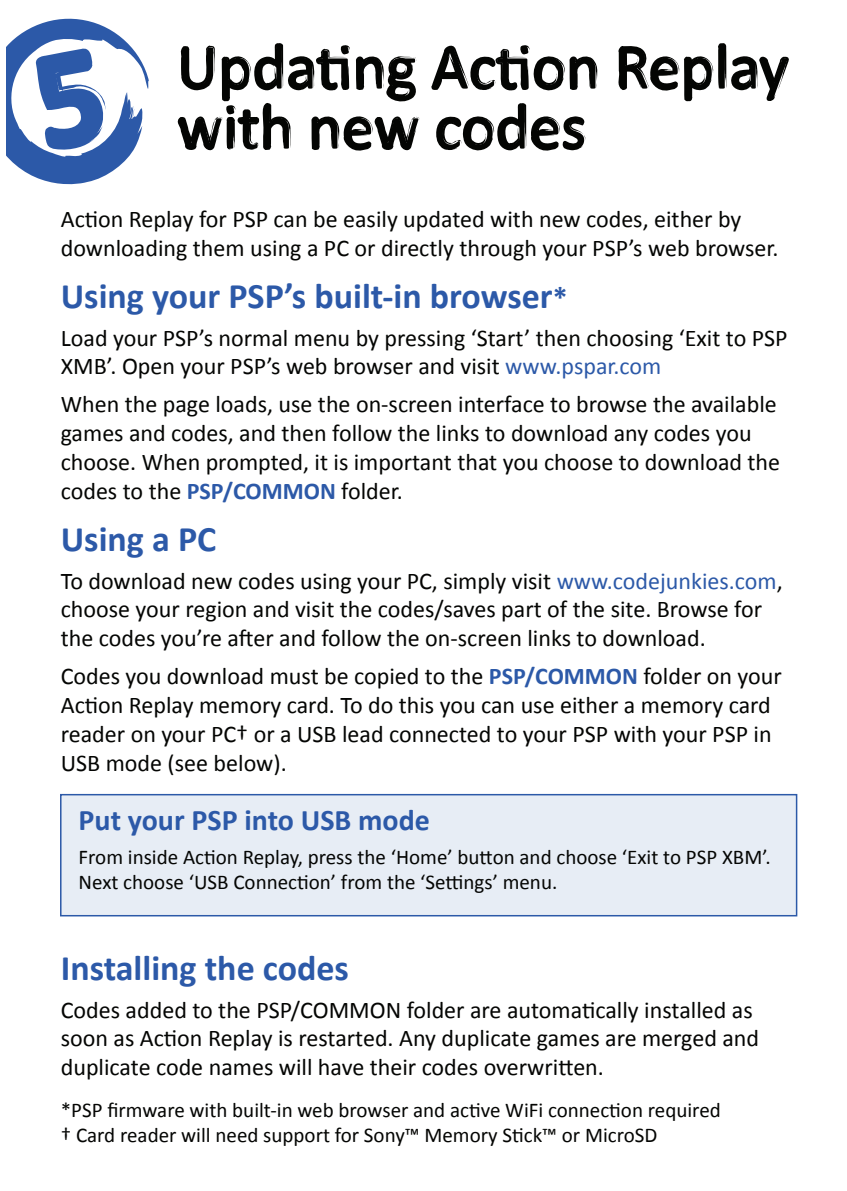
<style>
.page{position:relative;width:847px;height:1191px;background:#fff}
.page>*{position:absolute;margin:0;border:0;box-sizing:border-box;transform-origin:0 0}
.t1{font:700 36px "Calibri";color:#2c59a8}
.t2{font:700 30px "Calibri";color:#2c59a8}
.t3{font:24px/28.8px "Calibri";color:#040503}
.t4{font:21px/25.2px "Calibri";color:#040503}
.s1{font-size:30px}
.s2{color:#2c59a8}
.s3{font-weight:700;color:#2c59a8}
</style>
<div class="page">
<div style="left:60px;top:794px;width:737px;height:122px;background:#e7edf5;border:2px solid #2c59a8"></div>
<svg style="left:431px;top:45px;width:167px;height:46px"></svg>
<svg style="left:618px;top:43px;width:171px;height:59px"></svg>
<svg style="left:177px;top:43px;width:243px;height:108px"></svg>
<svg style="left:436px;top:103px;width:149px;height:48px"></svg>
<svg style="left:6px;top:18px;width:143px;height:167px"></svg>
<p class="t3" style="left:61px;top:203px;width:719px">Action Replay for PSP can be easily updated with new codes, either by downloading them using a PC or directly through your PSP’s web browser.</p>
<p class="t1" style="left:61px;top:273px;width:508px">Using your PSP’s built-in browser<span class="s1">*</span></p>
<p class="t3" style="left:61px;top:322px;width:728px">Load your PSP’s normal menu by pressing ‘Start’ then choosing ‘Exit to PSP<br>XMB’. Open your PSP’s web browser and visit <span class="s2">www.pspar.com</span></p>
<p class="t3" style="left:61px;top:389px;width:720px">When the page loads, use the on-screen interface to browse the available games and codes, and then follow the links to download any codes you choose. When prompted, it is important that you choose to download the codes to the <span class="s3">PSP/COMMON</span> folder.</p>
<p class="t1" style="left:61px;top:516px;width:157px">Using a PC</p>
<p class="t3" style="left:61px;top:565px;width:723px">To download new codes using your PC, simply visit <span class="s2">www.codejunkies.com</span>, choose your region and visit the codes/saves part of the site. Browse for the codes you’re after and follow the on-screen links to download.</p>
<p class="t3" style="left:61px;top:660px;width:722px">Codes you download must be copied to the <span class="s3">PSP/COMMON</span> folder on your Action Replay memory card. To do this you can use either a memory card reader on your PC† or a USB lead connected to your PSP with your PSP in USB mode (see below).</p>
<p class="t2" style="left:79px;top:801px;width:353px">Put your PSP into USB mode</p>
<p class="t4" style="left:79px;top:843px;width:693px">From inside Action Replay, press the ‘Home’ button and choose ‘Exit to PSP XBM’.<br>Next choose ‘USB Connection’ from the ‘Settings’ menu.</p>
<p class="t1" style="left:61px;top:945px;width:289px">Installing the codes</p>
<p class="t3" style="left:61px;top:994px;width:699px">Codes added to the PSP/COMMON folder are automatically installed as soon as Action Replay is restarted. Any duplicate games are merged and duplicate code names will have their codes overwritten.</p>
<p class="t4" style="left:61px;top:1096px;width:661px">*PSP firmware with built-in web browser and active WiFi connection required † Card reader will need support for Sony™ Memory Stick™ or MicroSD</p>
</div>
